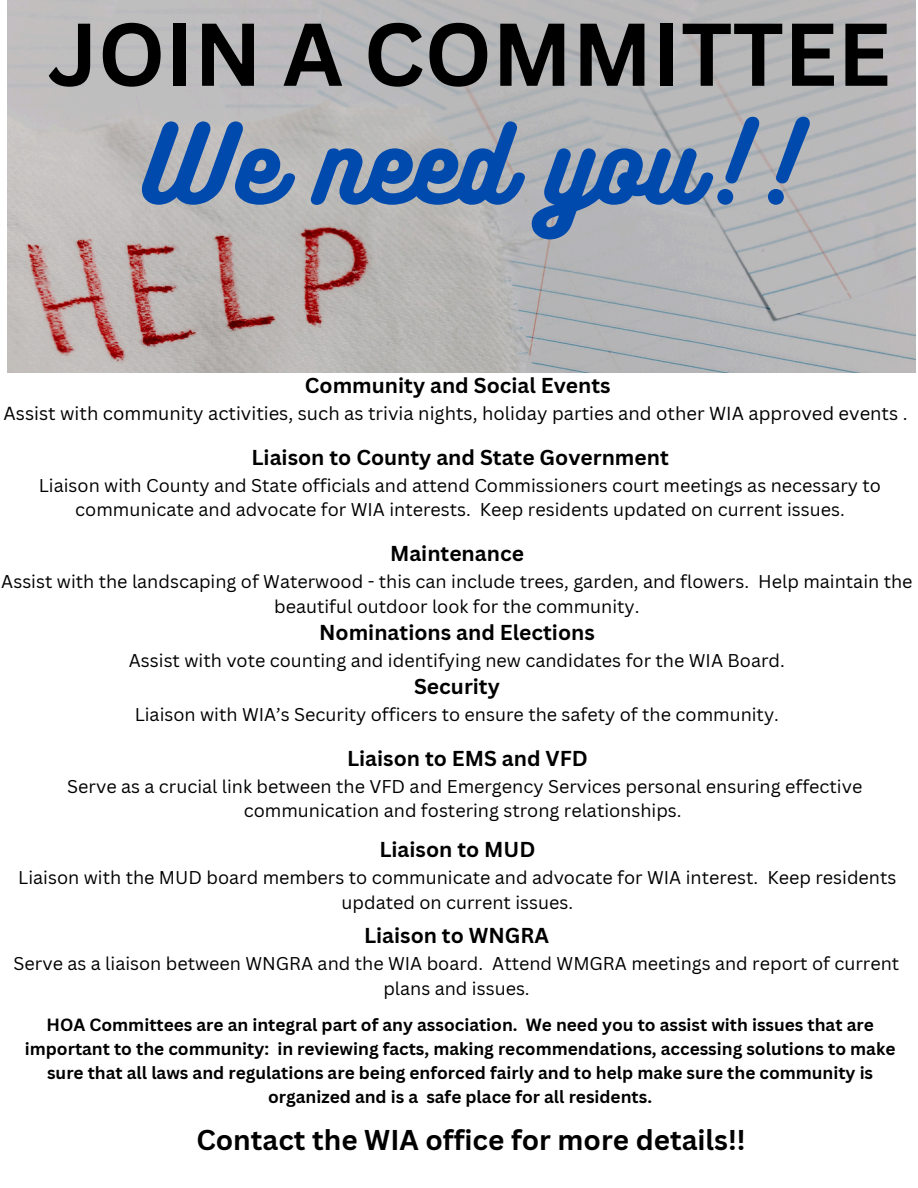
<style>
.page{position:relative;width:918px;height:1188px;background:#fff}
.page>*{position:absolute;margin:0;border:0;box-sizing:border-box;transform-origin:0 0}
.t1{font:96px "Bukhari Script";color:#004aad}
.t2{font:700 87px "Canva Sans";color:#000}
.t3{font:700 27.9px "Canva Sans";color:#000}
.t4{font:700 21px "Canva Sans";color:#000}
.t5{font:18.3px "Canva Sans";color:#000}
.t6{font:18px/24.8px "Canva Sans";color:#000;text-align:center}
.t7{font:700 17.25px/24px "Canva Sans";color:#000;text-align:center}
</style>
<div class="page">
<img style="left:7px;top:0;width:908px;height:373px">
<h1 class="t2" style="left:48px;top:-7px;width:844px">JOIN A COMMITTEE</h1>
<h2 class="t1" style="left:143px;top:102px;width:658px">We need you!!</h2>
<p class="t4" style="left:305px;top:370px;width:307px">Community and Social Events</p>
<p class="t5" style="left:4px;top:400px;width:906px">Assist with community activities, such as trivia nights, holiday parties and other WIA approved events .</p>
<p class="t4" style="left:252px;top:442px;width:419px">Liaison to County and State Government</p>
<p class="t6" style="left:39px;top:472px;width:844px">Liaison with County and State officials and attend Commissioners court meetings as necessary to communicate and advocate for WIA interests. Keep residents updated on current issues.</p>
<p class="t4" style="left:390px;top:538px;width:135px">Maintenance</p>
<p class="t6" style="left:1px;top:568px;width:913px">Assist with the landscaping of Waterwood - this can include trees, garden, and flowers. Help maintain the beautiful outdoor look for the community.</p>
<p class="t4" style="left:319px;top:617px;width:277px">Nominations and Elections</p>
<p class="t6" style="left:129px;top:647px;width:657px">Assist with vote counting and identifying new candidates for the WIA Board.</p>
<p class="t4" style="left:414px;top:671px;width:87px">Security</p>
<p class="t6" style="left:135px;top:701px;width:646px">Liaison with WIA’s Security officers to ensure the safety of the community.</p>
<p class="t4" style="left:347px;top:743px;width:242px">Liaison to EMS and VFD</p>
<p class="t6" style="left:67px;top:773px;width:797px">Serve as a crucial link between the VFD and Emergency Services personal ensuring effective communication and fostering strong relationships.</p>
<p class="t4" style="left:379px;top:835px;width:158px">Liaison to MUD</p>
<p class="t6" style="left:18px;top:865px;width:880px">Liaison with the MUD board members to communicate and advocate for WIA interest. Keep residents updated on current issues.</p>
<p class="t4" style="left:364px;top:920px;width:187px">Liaison to WNGRA</p>
<p class="t6" style="left:14px;top:950px;width:887px">Serve as a liaison between WNGRA and the WIA board. Attend WMGRA meetings and report of current plans and issues.</p>
<h4 class="t7" style="left:25px;top:1012px;width:872px">HOA Committees are an integral part of any association. We need you to assist with issues that are important to the community: in reviewing facts, making recommendations, accessing solutions to make sure that all laws and regulations are being enforced fairly and to help make sure the community is organized and is a safe place for all residents.</h4>
<h3 class="t3" style="left:196px;top:1120px;width:551px">Contact the WIA office for more details!!</h3>
</div>
